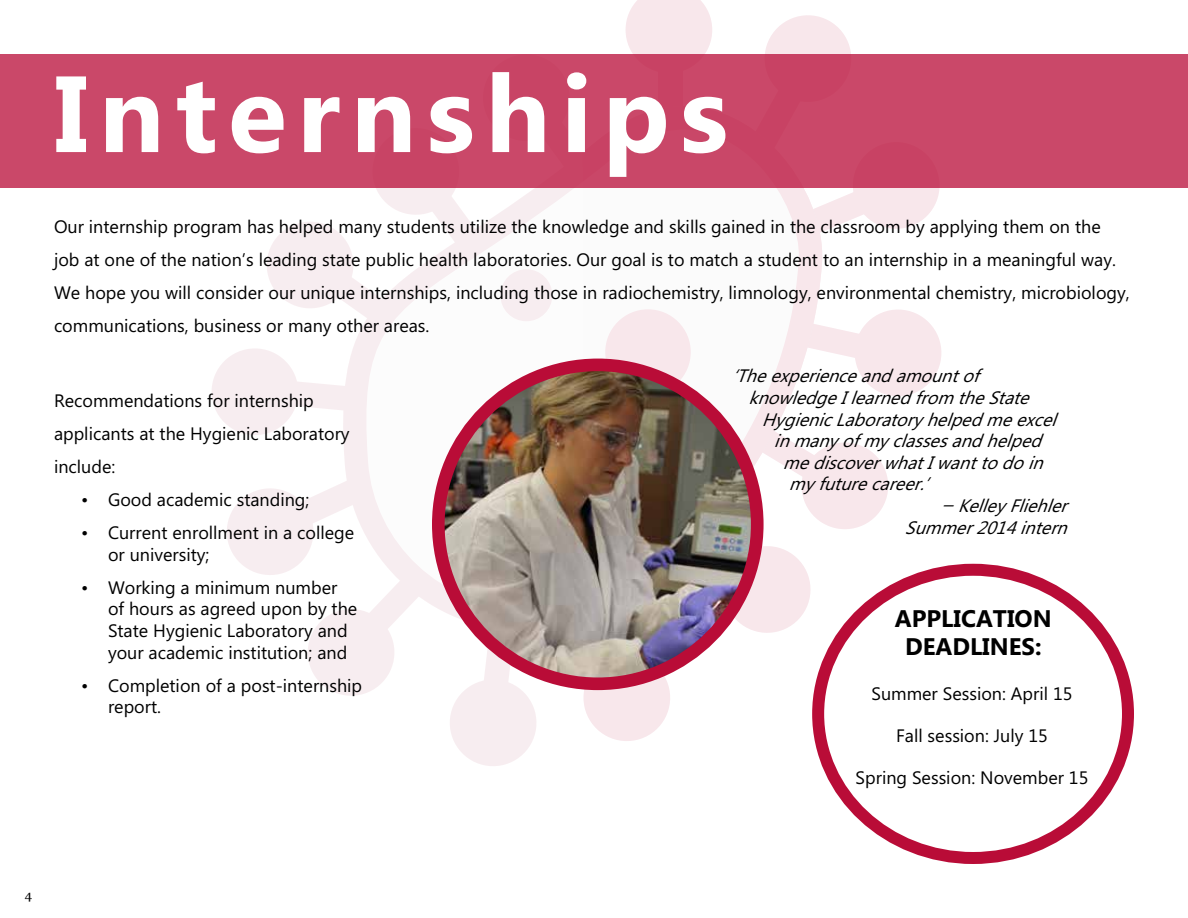
<style>
.page{position:relative;width:1188px;height:918px;background:#fff}
.page>*{position:absolute;margin:0;border:0;box-sizing:border-box;transform-origin:0 0}
.t1{font:700 108px "Microsoft Phags Pa";letter-spacing:.1em;color:#fff}
.t2{font:700 24px/28.8px "Microsoft Phags Pa";color:#000;text-align:center}
.t3{font:18px/33px "Microsoft Phags Pa";color:#000}
.t4{font:italic 18px "Microsoft Phags Pa";color:#000}
.t5{font:15px "Nyala";color:#000}
</style>
<div class="page">
<div style="left:626px;top:0;width:86px;height:54px;background:#f8e7eb"></div>
<svg style="left:267px;top:222px;width:67px;height:86px"></svg>
<svg style="left:212px;top:349px;width:122px;height:86px"></svg>
<svg style="left:227px;top:487px;width:167px;height:209px"></svg>
<svg style="left:450px;top:631px;width:89px;height:135px"></svg>
<svg style="left:579px;top:442px;width:315px;height:303px"></svg>
<svg style="left:824px;top:309px;width:117px;height:87px"></svg>
<svg style="left:765px;top:15px;width:175px;height:216px"></svg>
<svg style="left:334px;top:188px;width:490px;height:443px"></svg>
<svg style="left:583px;top:188px;width:241px;height:431px"></svg>
<div style="left:500px;top:269px;width:52px;height:52px;background:#f7edf0;border-radius:50%"></div>
<div style="left:605px;top:309px;width:86px;height:86px;background:#f8e7eb;border-radius:50%"></div>
<div style="left:0;top:54px;width:1188px;height:134px;background:#ca4869"></div>
<img style="left:438px;top:365px;width:319px;height:319px;border-radius:159px">
<div style="left:432px;top:359px;width:332px;height:331px;border:13px solid #b90c37;border-radius:50%"></div>
<div style="left:812px;top:564px;width:322px;height:300px;border:12px solid #b90c37;border-radius:50%"></div>
<h1 class="t1" style="left:54px;top:37px;width:676px">Internships</h1>
<p class="t3" style="left:54px;top:210px;width:1077px">Our internship program has helped many students utilize the knowledge and skills gained in the classroom by applying them on the job at one of the nation’s leading state public health laboratories. Our goal is to match a student to an internship in a meaningful way.<br>We hope you will consider our unique internships, including those in radiochemistry, limnology, environmental chemistry, microbiology, communications, business or many other areas.</p>
<p class="t3" style="left:54px;top:384px;width:297px">Recommendations for internship applicants at the Hygienic Laboratory include:</p>
<p class="t3" style="left:81px;top:482px;width:230px">• Good academic standing;</p>
<p class="t3" style="left:108px;top:521px;width:248px;line-height:21.6px;text-indent:-27px">• Current enrollment in a college or university;</p>
<p class="t3" style="left:108px;top:576px;width:251px;line-height:21.6px;text-indent:-27px">• Working a minimum number of hours as agreed upon by the<br>State Hygienic Laboratory and your academic institution; and</p>
<p class="t3" style="left:108px;top:674px;width:256px;line-height:21.6px;text-indent:-27px">• Completion of a post-internship report.</p>
<p class="t4" style="left:732px;top:364px;width:256px">‘Theexperienceandamountof</p>
<p class="t4" style="left:748px;top:385px;width:290px">knowledgeIlearnedfromtheState</p>
<p class="t4" style="left:762px;top:407px;width:303px">HygienicLaboratory helpedmeexcel</p>
<p class="t4" style="left:774px;top:428px;width:277px">inmany ofmy classesandhelped</p>
<p class="t4" style="left:783px;top:450px;width:269px">mediscoverwhatIwanttodoin</p>
<p class="t4" style="left:789px;top:472px;width:149px">my futurecareer.’</p>
<p class="t4" style="left:940px;top:493px;width:136px">—Kelley Fliehler</p>
<p class="t4" style="left:905px;top:515px;width:171px">Summer2014intern</p>
<h2 class="t2" style="left:895px;top:602px;width:158px">APPLICATION<br>DEADLINES:</h2>
<p class="t3" style="left:871px;top:676px;width:203px">Summer Session: April 15</p>
<p class="t3" style="left:896px;top:718px;width:153px">Fall session: July 15</p>
<p class="t3" style="left:856px;top:760px;width:234px">Spring Session: November 15</p>
<p class="t5" style="left:25px;top:887px;width:9px">4</p>
</div>
